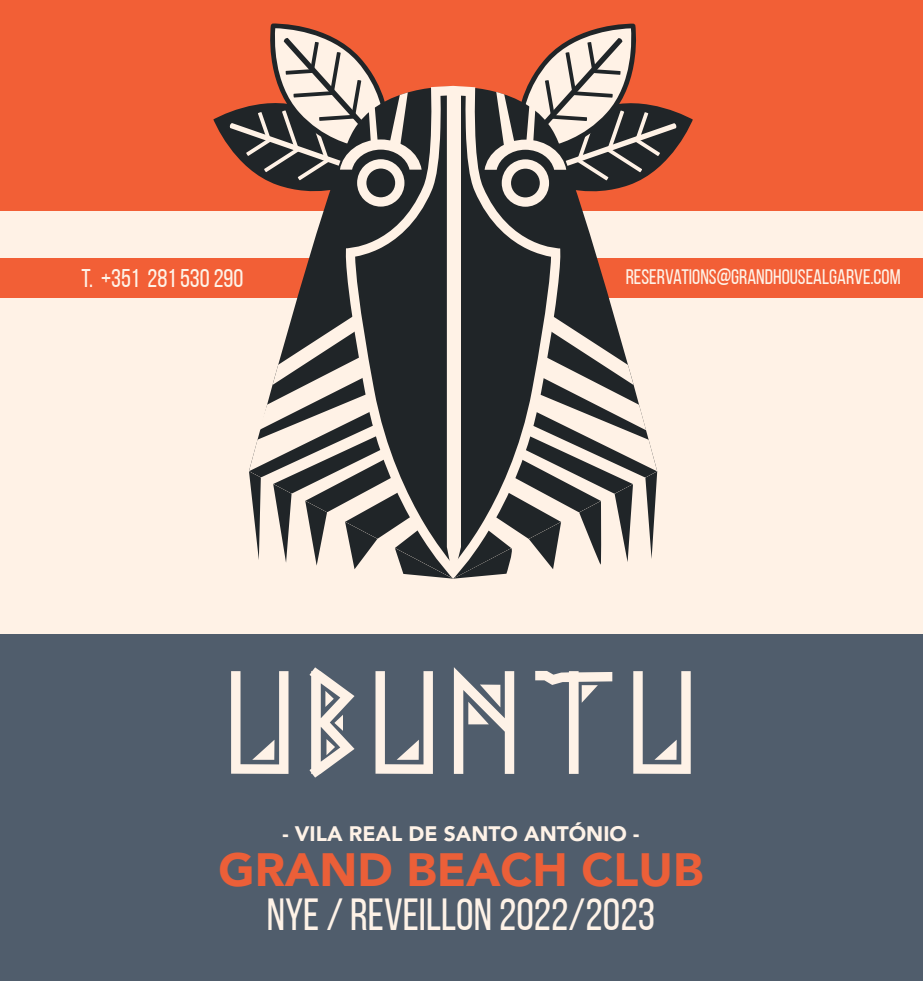
<style>
.page{position:relative;width:923px;height:981px;background:#fff}
.page>*{position:absolute;margin:0;border:0;box-sizing:border-box;transform-origin:0 0}
.t1{font:209.4px "Africa Vibes";color:#fef2e7}
.t2{font:900 46.5px "Avenir LT";color:#eb5f38}
.t3{font:45px "Bebas Neue";color:#fef2e7}
.t4{font:25.5px "Bebas Neue";color:#fef2e7}
.t5{font:21px "Bebas Neue";color:#fef2e7}
.t6{font:900 21px "Avenir LT";color:#fef2e7}
</style>
<div class="page">
<div style="left:0;top:0;width:923px;height:700px;background:#fff2e6"></div>
<div style="left:0;top:0;width:923px;height:211px;background:#f25f36"></div>
<div style="left:0;top:258px;width:923px;height:39px;background:#f25f36"></div>
<svg style="left:213px;top:23px;width:480px;height:555px"></svg>
<div style="left:0;top:634px;width:923px;height:346px;background:#505d6c"></div>
<p class="t4" style="left:81px;top:264px;width:164px">T. +351 281 530 290</p>
<p class="t5" style="left:625px;top:265px;width:276px">RESERVATIONS@GRANDHOUSEALGARVE.COM</p>
<p class="t1" style="left:221px;top:590px;width:482px">ubuntu</p>
<p class="t6" style="left:282px;top:821px;width:358px">- VILA REAL DE SANTO ANTÓNIO -</p>
<p class="t2" style="left:218px;top:841px;width:486px">GRAND BEACH CLUB</p>
<p class="t3" style="left:267px;top:889px;width:390px">NYE / REVEILLON 2022/2023</p>
</div>
